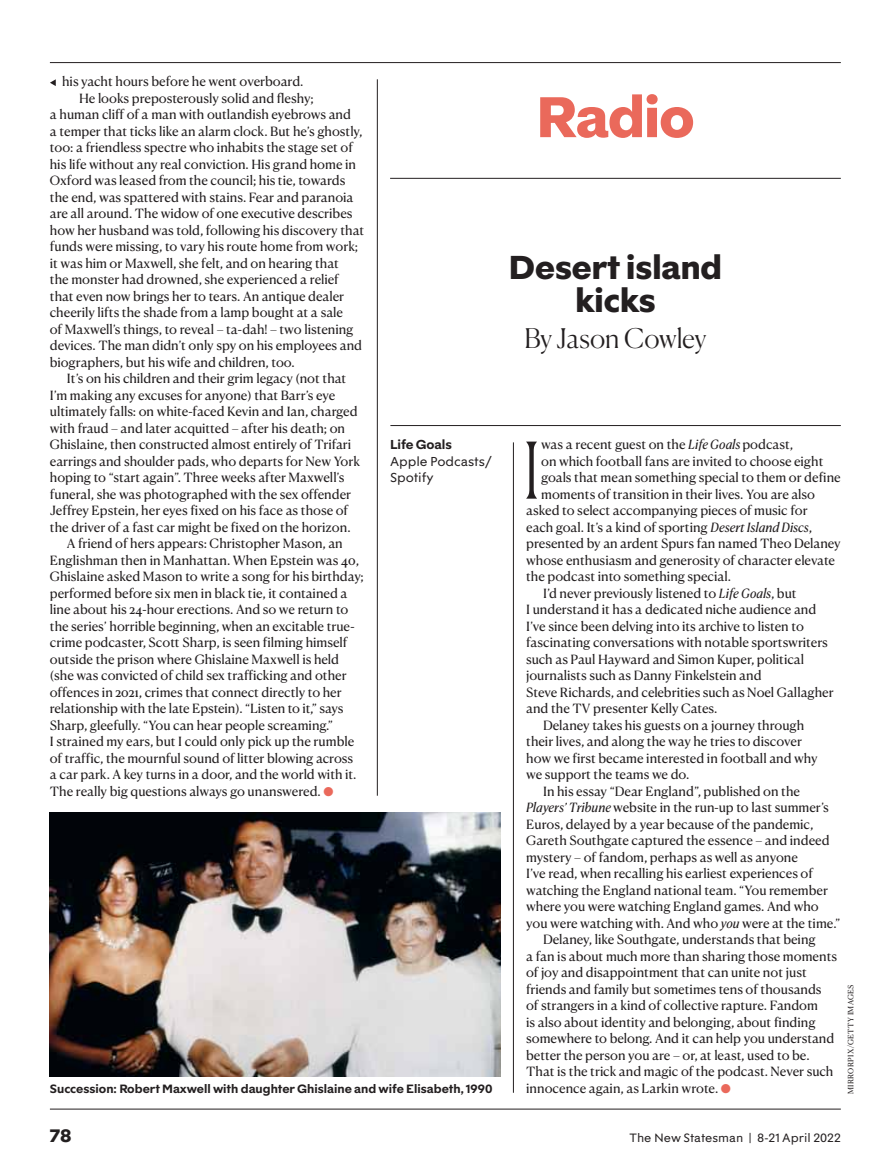
<style>
.page{position:relative;width:893px;height:1172px;background:#fff}
.page>*{position:absolute;margin:0;border:0;box-sizing:border-box;transform-origin:0 0}
.t1{font:100 78px "Canela";color:#231f20}
.t2{font:800 57px "Reg.Modn";letter-spacing:-.015em;color:#ea695b}
.t3{font:800 33px/33px "Reg.Modn";color:#231f20;text-align:center}
.t4{font:300 27px "Canela";color:#231f20}
.t5{font:800 18px "Reg.Modn";color:#231f20}
.t6{font:12.9px/16.5px "Reg.Modn";letter-spacing:-.005em;color:#231f20}
.t7{font:700 12.9px "Reg.Modn";letter-spacing:-.005em;color:#231f20}
.t8{font:12.75px "Canela Text";color:#231f20}
.t9{font:700 12px "Reg.Modn";color:#231f20}
.t10{font:12px "Reg.Modn";color:#231f20}
.t11{font:7.5px "Canela Text";letter-spacing:.045em;color:#231f20}
.s1{font-style:italic}
</style>
<div class="page">
<hr style="left:50px;top:62px;width:791px;height:1px;background:#231f20">
<hr style="left:50px;top:1109px;width:791px;height:1px;background:#231f20">
<hr style="left:390px;top:178px;width:451px;height:1px;background:#231f20">
<hr style="left:390px;top:425px;width:451px;height:1px;background:#231f20">
<hr style="left:513px;top:442px;width:1px;height:651px;background:#231f20">
<hr style="left:377px;top:79px;width:1px;height:717px;background:#231f20">
<svg style="left:50px;top:79px;width:6px;height:7px"></svg>
<img style="left:50px;top:812px;width:451px;height:264px">
<p class="t8" style="left:62px;top:75px;width:243px">his yacht hours before he went overboard.</p>
<p class="t8" style="left:79px;top:92px;width:236px">He looks preposterously solid and fleshy;</p>
<p class="t8" style="left:50px;top:108px;width:303px">a human cliff of a man with outlandish eyebrows and</p>
<p class="t8" style="left:50px;top:125px;width:314px">a temper that ticks like an alarm clock. But he’s ghostly,</p>
<p class="t8" style="left:50px;top:141px;width:305px">too: a friendless spectre who inhabits the stage set of</p>
<p class="t8" style="left:50px;top:158px;width:308px">his life without any real conviction. His grand home in</p>
<p class="t8" style="left:50px;top:174px;width:297px">Oxford was leased from the council; his tie, towards</p>
<p class="t8" style="left:50px;top:191px;width:305px">the end, was spattered with stains. Fear and paranoia</p>
<p class="t8" style="left:50px;top:207px;width:304px">are all around. The widow of one executive describes</p>
<p class="t8" style="left:50px;top:224px;width:316px">how her husband was told, following his discovery that</p>
<p class="t8" style="left:50px;top:240px;width:310px">funds were missing, to vary his route home from work;</p>
<p class="t8" style="left:50px;top:257px;width:291px">it was him or Maxwell, she felt, and on hearing that</p>
<p class="t8" style="left:50px;top:273px;width:290px">the monster had drowned, she experienced a relief</p>
<p class="t8" style="left:50px;top:290px;width:296px">that even now brings her to tears. An antique dealer</p>
<p class="t8" style="left:50px;top:306px;width:295px">cheerily lifts the shade from a lamp bought at a sale</p>
<p class="t8" style="left:50px;top:323px;width:305px">of Maxwell’s things, to reveal – ta-dah! – two listening</p>
<p class="t8" style="left:50px;top:339px;width:314px">devices. The man didn’t only spy on his employees and</p>
<p class="t8" style="left:50px;top:356px;width:246px">biographers, but his wife and children, too.</p>
<p class="t8" style="left:67px;top:372px;width:281px">It’s on his children and their grim legacy (not that</p>
<p class="t8" style="left:50px;top:389px;width:287px">I’m making any excuses for anyone) that Barr’s eye</p>
<p class="t8" style="left:50px;top:405px;width:309px">ultimately falls: on white-faced Kevin and Ian, charged</p>
<p class="t8" style="left:50px;top:422px;width:297px">with fraud – and later acquitted – after his death; on</p>
<p class="t8" style="left:50px;top:438px;width:303px">Ghislaine, then constructed almost entirely of Trifari</p>
<p class="t8" style="left:50px;top:455px;width:312px">earrings and shoulder pads, who departs for New York</p>
<p class="t8" style="left:50px;top:471px;width:296px">hoping to “start again”. Three weeks after Maxwell’s</p>
<p class="t8" style="left:50px;top:488px;width:303px">funeral, she was photographed with the sex offender</p>
<p class="t8" style="left:50px;top:504px;width:300px">Jeffrey Epstein, her eyes fixed on his face as those of</p>
<p class="t8" style="left:50px;top:521px;width:302px">the driver of a fast car might be fixed on the horizon.</p>
<p class="t8" style="left:67px;top:537px;width:277px">A friend of hers appears: Christopher Mason, an</p>
<p class="t8" style="left:50px;top:554px;width:311px">Englishman then in Manhattan. When Epstein was 40,</p>
<p class="t8" style="left:50px;top:570px;width:315px">Ghislaine asked Mason to write a song for his birthday;</p>
<p class="t8" style="left:50px;top:587px;width:299px">performed before six men in black tie, it contained a</p>
<p class="t8" style="left:50px;top:603px;width:300px">line about his 24-hour erections. And so we return to</p>
<p class="t8" style="left:50px;top:620px;width:306px">the series’ horrible beginning, when an excitable true-</p>
<p class="t8" style="left:50px;top:636px;width:299px">crime podcaster, Scott Sharp, is seen filming himself</p>
<p class="t8" style="left:50px;top:653px;width:291px">outside the prison where Ghislaine Maxwell is held</p>
<p class="t8" style="left:50px;top:669px;width:298px">(she was convicted of child sex trafficking and other</p>
<p class="t8" style="left:50px;top:686px;width:293px">offences in 2021, crimes that connect directly to her</p>
<p class="t8" style="left:50px;top:702px;width:295px">relationship with the late Epstein). “Listen to it,” says</p>
<p class="t8" style="left:50px;top:719px;width:285px">Sharp, gleefully. “You can hear people screaming.”</p>
<p class="t8" style="left:50px;top:735px;width:306px">I strained my ears, but I could only pick up the rumble</p>
<p class="t8" style="left:50px;top:752px;width:305px">of traffic, the mournful sound of litter blowing across</p>
<p class="t8" style="left:50px;top:768px;width:308px">a car park. A key turns in a door, and the world with it.</p>
<p class="t8" style="left:50px;top:785px;width:272px">The really big questions always go unanswered.</p>
<h2 class="t2" style="left:536px;top:93px;width:160px">Radio</h2>
<h3 class="t3" style="left:509px;top:253px;width:215px">Desert island kicks</h3>
<h3 class="t4" style="left:524px;top:327px;width:184px">By Jason Cowley</h3>
<h1 class="t1" style="left:522px;top:441px;width:21px">I</h1>
<p class="t8" style="left:541px;top:438px;width:253px">was a recent guest on the <span class="s1">Life Goals</span> podcast,</p>
<p class="t7" style="left:390px;top:439px;width:63px">Life Goals</p>
<p class="t6" style="left:390px;top:454px;width:103px">Apple Podcasts/<br>Spotify</p>
<p class="t8" style="left:541px;top:455px;width:284px">on which football fans are invited to choose eight</p>
<p class="t8" style="left:541px;top:471px;width:301px">goals that mean something special to them or define</p>
<p class="t8" style="left:541px;top:488px;width:276px">moments of transition in their lives. You are also</p>
<p class="t8" style="left:526px;top:504px;width:283px">asked to select accompanying pieces of music for</p>
<p class="t8" style="left:526px;top:521px;width:287px">each goal. It’s a kind of sporting <span class="s1">Desert Island Discs</span>,</p>
<p class="t8" style="left:526px;top:537px;width:316px">presented by an ardent Spurs fan named Theo Delaney</p>
<p class="t8" style="left:526px;top:554px;width:310px">whose enthusiasm and generosity of character elevate</p>
<p class="t8" style="left:526px;top:570px;width:206px">the podcast into something special.</p>
<p class="t8" style="left:543px;top:587px;width:255px">I’d never previously listened to <span class="s1">Life Goals</span>, but</p>
<p class="t8" style="left:526px;top:603px;width:292px">I understand it has a dedicated niche audience and</p>
<p class="t8" style="left:526px;top:620px;width:279px">I’ve since been delving into its archive to listen to</p>
<p class="t8" style="left:526px;top:636px;width:303px">fascinating conversations with notable sportswriters</p>
<p class="t8" style="left:526px;top:653px;width:279px">such as Paul Hayward and Simon Kuper, political</p>
<p class="t8" style="left:526px;top:669px;width:237px">journalists such as Danny Finkelstein and</p>
<p class="t8" style="left:526px;top:686px;width:309px">Steve Richards, and celebrities such as Noel Gallagher</p>
<p class="t8" style="left:526px;top:702px;width:193px">and the TV presenter Kelly Cates.</p>
<p class="t8" style="left:543px;top:719px;width:263px">Delaney takes his guests on a journey through</p>
<p class="t8" style="left:526px;top:735px;width:277px">their lives, and along the way he tries to discover</p>
<p class="t8" style="left:526px;top:752px;width:293px">how we first became interested in football and why</p>
<p class="t8" style="left:526px;top:768px;width:165px">we support the teams we do.</p>
<p class="t8" style="left:543px;top:785px;width:258px">In his essay “Dear England”, published on the</p>
<p class="t8" style="left:526px;top:801px;width:304px"><span class="s1">Players’ Tribune</span> website in the run-up to last summer’s</p>
<p class="t8" style="left:526px;top:818px;width:289px">Euros, delayed by a year because of the pandemic,</p>
<p class="t8" style="left:526px;top:834px;width:305px">Gareth Southgate captured the essence – and indeed</p>
<p class="t8" style="left:526px;top:851px;width:273px">mystery – of fandom, perhaps as well as anyone</p>
<p class="t8" style="left:526px;top:867px;width:288px">I’ve read, when recalling his earliest experiences of</p>
<p class="t8" style="left:526px;top:884px;width:303px">watching the England national team. “You remember</p>
<p class="t8" style="left:526px;top:900px;width:294px">where you were watching England games. And who</p>
<p class="t8" style="left:526px;top:917px;width:316px">you were watching with. And who <span class="s1">you</span> were at the time.”</p>
<p class="t8" style="left:543px;top:933px;width:274px">Delaney, like Southgate, understands that being</p>
<p class="t8" style="left:526px;top:950px;width:312px">a fan is about much more than sharing those moments</p>
<p class="t8" style="left:526px;top:966px;width:282px">of joy and disappointment that can unite not just</p>
<p class="t8" style="left:526px;top:983px;width:297px">friends and family but sometimes tens of thousands</p>
<p class="t8" style="left:526px;top:999px;width:293px">of strangers in a kind of collective rapture. Fandom</p>
<p class="t8" style="left:526px;top:1016px;width:291px">is also about identity and belonging, about finding</p>
<p class="t8" style="left:526px;top:1032px;width:310px">somewhere to belong. And it can help you understand</p>
<p class="t8" style="left:526px;top:1049px;width:285px">better the person you are – or, at least, used to be.</p>
<p class="t8" style="left:526px;top:1065px;width:309px">That is the trick and magic of the podcast. Never such</p>
<p class="t11" style="left:847px;top:1094px;width:111px;rotate:-90deg">MIRRORPIX/GETTY IMAGES</p>
<p class="t9" style="left:50px;top:1083px;width:444px">Succession: Robert Maxwell with daughter Ghislaine and wife Elisabeth, 1990</p>
<p class="t8" style="left:526px;top:1082px;width:194px">innocence again, as Larkin wrote.</p>
<h3 class="t5" style="left:50px;top:1128px;width:23px">78</h3>
<p class="t10" style="left:629px;top:1133px;width:213px">The New Statesman | 8-21 April 2022</p>
</div>
